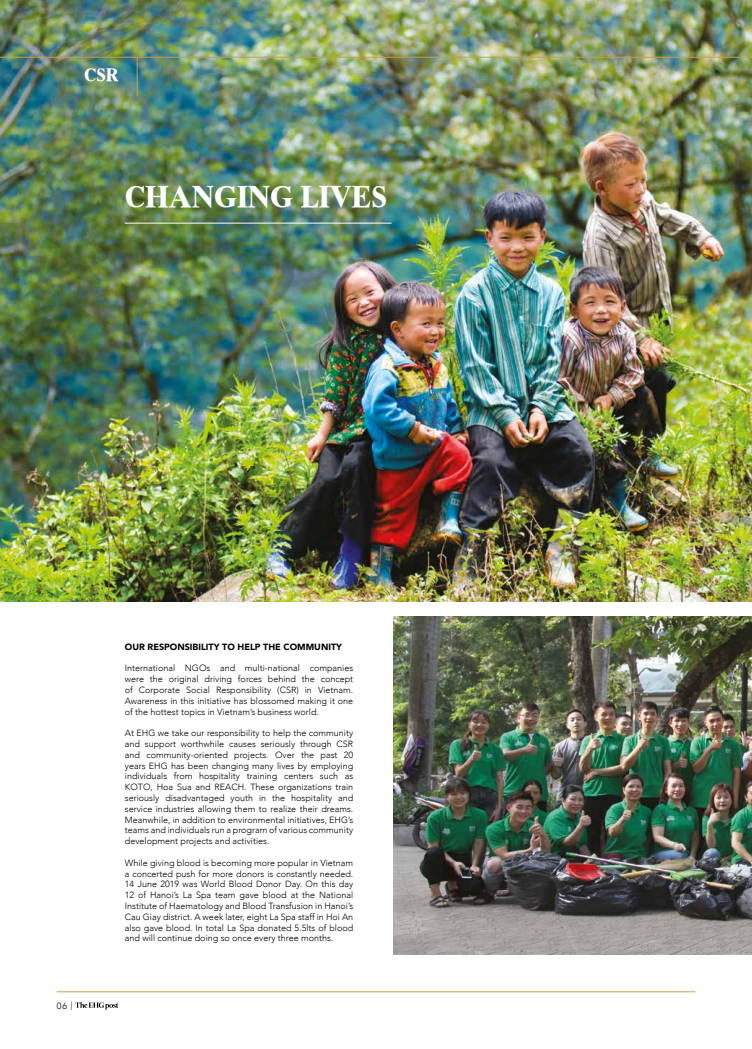
<style>
.page{position:relative;width:752px;height:1049px;background:#fff}
.page>*{position:absolute;margin:0;border:0;box-sizing:border-box;transform-origin:0 0}
.t1{font:700 30px "SFU Times Ten";letter-spacing:-.01em;color:#fff;scale:.95 1}
.t2{font:700 18px "SFU Times Ten";color:#fff;scale:.95 1}
.t3{font:300 9px/10.8px "Avenir";color:#000;text-align:justify}
.t4{font:900 9px "Avenir";color:#000}
</style>
<div class="page">
<img style="left:393px;top:617px;width:358px;height:337px">
<img style="left:0;top:0;width:751px;height:602px">
<hr style="left:0;top:57px;width:751px;height:1px;background:#ca9c47">
<hr style="left:57px;top:991px;width:637px;height:1px;background:#ca9c47">
<svg style="left:75px;top:1002px;width:43px;height:7px"></svg>
<hr style="left:137px;top:58px;width:1px;height:38px;background:#cba449">
<hr style="left:125px;top:223px;width:266px;height:1px;background:#fff">
<h2 class="t2" style="left:84px;top:60px;width:38px">CSR</h2>
<h1 class="t1" style="left:125px;top:172px;width:278px">CHANGING LIVES</h1>
<p class="t3" style="left:57px;top:1000px;width:18px">06 |</p>
<p class="t4" style="left:125px;top:639px;width:218px">OUR RESPONSIBILITY TO HELP THE COMMUNITY</p>
<p class="t3" style="left:125px;top:663px;width:230px">International NGOs and multi-national companies were the original driving forces behind the concept of Corporate Social Responsibility (CSR) in Vietnam.<br>Awareness in this initiative has blossomed making it one of the hottest topics in Vietnam’s business world.</p>
<p class="t3" style="left:125px;top:728px;width:230px">At EHG we take our responsibility to help the community and support worthwhile causes seriously through CSR and community-oriented projects. Over the past 20 years EHG has been changing many lives by employing individuals from hospitality training centers such as KOTO, Hoa Sua and REACH. These organizations train seriously disadvantaged youth in the hospitality and service industries allowing them to realize their dreams.<br>Meanwhile, in addition to environmental initiatives, EHG’s teams and individuals run a program of various community development projects and activities.</p>
<p class="t3" style="left:125px;top:857px;width:230px">While giving blood is becoming more popular in Vietnam a concerted push for more donors is constantly needed.<br>14 June 2019 was World Blood Donor Day. On this day 12 of Hanoi’s La Spa team gave blood at the National Institute of Haematology and Blood Transfusion in Hanoi’s Cau Giay district. A week later, eight La Spa staff in Hoi An also gave blood. In total La Spa donated 5.5lts of blood and will continue doing so once every three months.</p>
</div>
